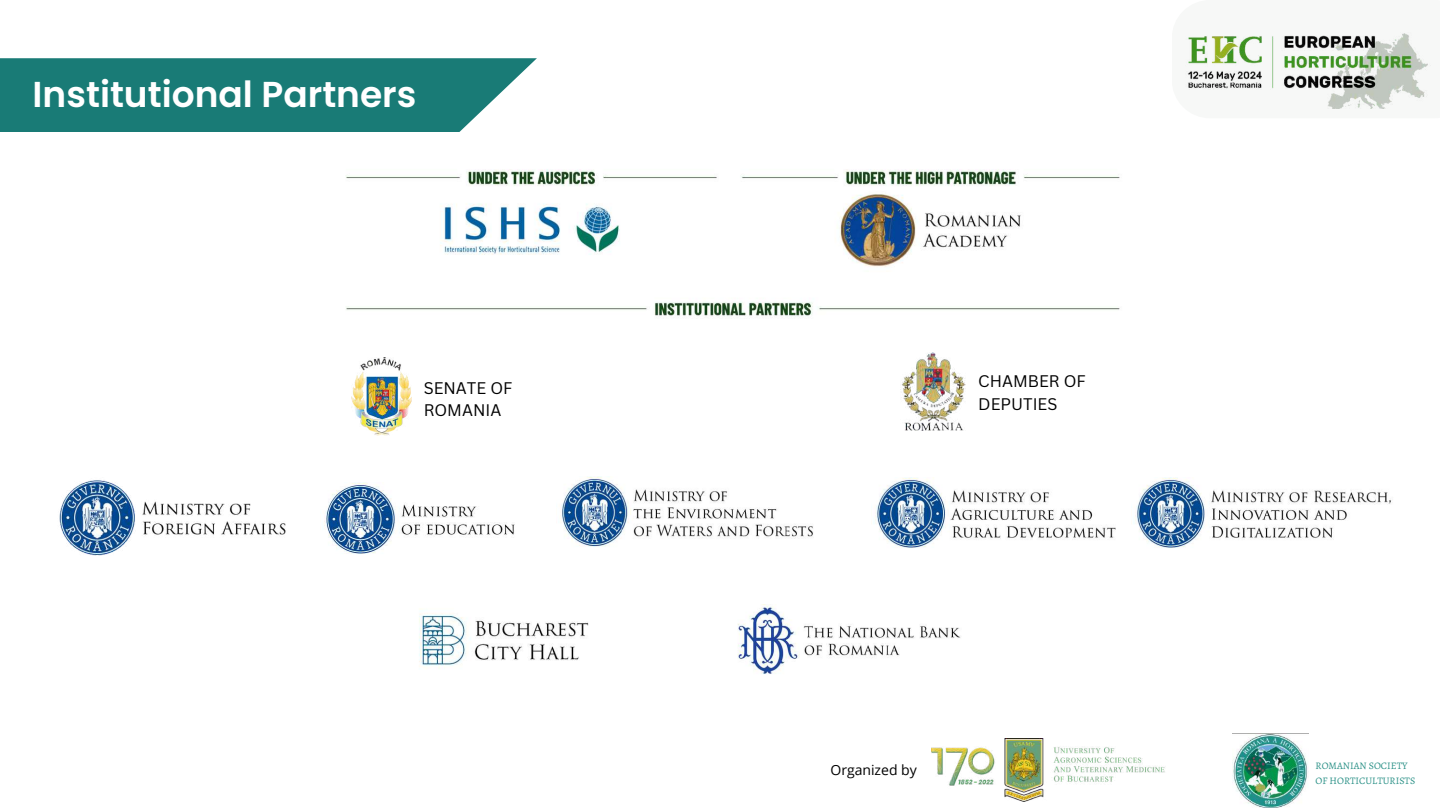
<style>
.page{position:relative;width:1440px;height:810px;background:#fff}
.page>*{position:absolute;margin:0;border:0;box-sizing:border-box;transform-origin:0 0}
.t1{font:600 36px "Poppins";color:#fff}
.t2{font:16.3px/22.7px "Canva Sans";color:#000}
.t3{font:14px "Open Sans";color:#000}
.t4{font:10px/15px "Alegreya";color:#2b9187}
</style>
<div class="page">
<svg style="left:0;top:58px;width:537px;height:74px;background:#298480"></svg>
<img style="left:1185px;top:32px;width:246px;height:76px">
<img style="left:419px;top:613px;width:170px;height:55px">
<img style="left:737px;top:604px;width:224px;height:70px">
<img style="left:902px;top:353px;width:64px;height:78px">
<img style="left:1233px;top:734px;width:76px;height:73px">
<img style="left:931px;top:738px;width:234px;height:63px">
<img style="left:346px;top:169px;width:774px;height:148px">
<img style="left:352px;top:358px;width:60px;height:78px">
<img style="left:875px;top:477px;width:241px;height:71px">
<img style="left:324px;top:482px;width:191px;height:72px">
<img style="left:560px;top:477px;width:253px;height:70px">
<img style="left:1135px;top:477px;width:256px;height:71px">
<img style="left:59px;top:480px;width:227px;height:76px">
<h1 class="t1" style="left:33px;top:70px;width:385px">Institutional Partners</h1>
<h2 class="t2" style="left:424px;top:376px;width:90px">SENATE OF<br>ROMANIA</h2>
<h2 class="t2" style="left:978px;top:369px;width:109px">CHAMBER OF<br>DEPUTIES</h2>
<h3 class="t3" style="left:830px;top:760px;width:88px">Organized by</h3>
<p class="t4" style="left:1316px;top:758px;width:101px">ROMANIAN SOCIETY<br>OF HORTICULTURISTS</p>
</div>
